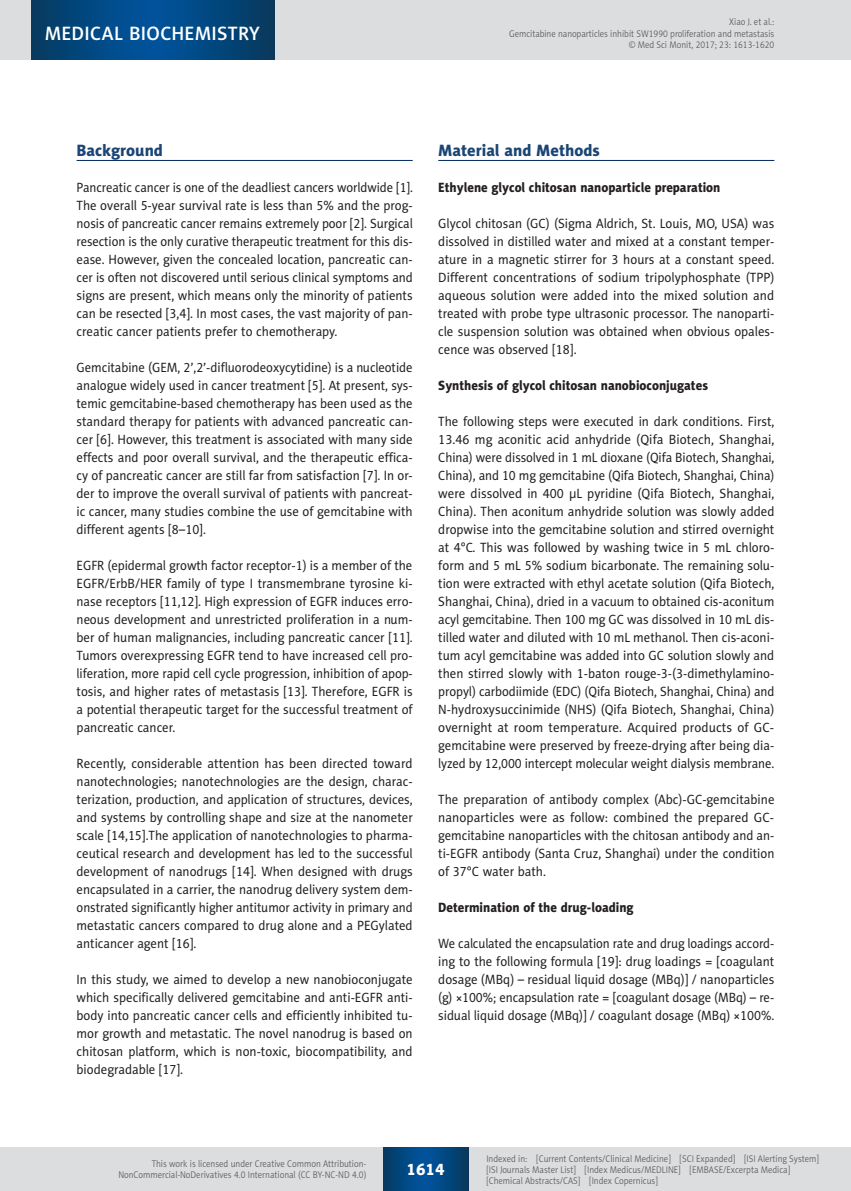
<style>
.page{position:relative;width:851px;height:1191px;background:#fff}
.page>*{position:absolute;margin:0;border:0;box-sizing:border-box;transform-origin:0 0}
.t1{font:19.5px "Naomi Sans EFN Medium";letter-spacing:.015em;color:#fff}
.MSM_Headline_1{font:16.5px "Naomi Sans EFN Heavy";color:#1a4574}
.t2{font:16.5px "Naomi Sans EFN Heavy";color:#fff}
.MSM_Body{font:13.5px/18px "Naomi Sans EFN";color:#231f20;text-align:justify;scale:.95 1}
.MSM_Body-2{font:13.5px/18px "Naomi Sans EFN";color:#231f20;text-align:justify;scale:.93 1}
.MSM_Body-3{font:13.5px/18px "Naomi Sans EFN";color:#231f20;text-align:justify;scale:.96 1}
.MSM_Body-4{font:13.5px/18px "Naomi Sans EFN";color:#231f20;text-align:justify;scale:.94 1}
.MSM_Headline_2{font:13.5px "Naomi Sans EFN Heavy";color:#231f20;scale:.95 1}
.MSM_pagina_sygnatura{font:9.75px/11.2px "Naomi Sans EFN Light";color:#57585a;scale:.9 1}
.MSM_pagina_zywa{font:9.75px/11.2px "Naomi Sans EFN Light";color:#57585a;text-align:right;scale:.9 1}
</style>
<div class="page">
<hr style="left:77px;top:160px;width:335px;height:1px;background:#00295c">
<hr style="left:438px;top:160px;width:336px;height:1px;background:#00295c">
<div style="left:0;top:1148px;width:850px;height:43px;background:#dcdddf"></div>
<svg style="left:383px;top:1147px;width:85px;height:43px;background:#02477e"></svg>
<div style="left:0;top:0;width:850px;height:60px;background:#dcdddf"></div>
<hr style="left:850px;top:0;width:1px;height:60px;background:#dcdddf">
<svg style="left:32px;top:0;width:242px;height:60px;background:#02477f"></svg>
<h1 class="t1" style="left:45px;top:22px;width:217px">MEDICAL BIOCHEMISTRY</h1>
<p class="MSM_pagina_zywa" style="left:509px;top:16px;width:296px">Xiao J. et al.:<br>Gemcitabine nanoparticles inhibit SW1990 proliferation and metastasis</p>
<p class="MSM_pagina_sygnatura" style="left:628px;top:39px;width:163px">© Med Sci Monit, 2017; 23: 1613-1620</p>
<p class="MSM_Headline_1" style="left:77px;top:140px;width:88px">Background</p>
<p class="MSM_Body-2" style="left:77px;top:178px;width:363px">Pancreatic cancer is one of the deadliest cancers worldwide [1].<br>The overall 5-year survival rate is less than 5% and the prog&shy;nosis of pancreatic cancer remains extremely poor [2]. Surgical resection is the only curative therapeutic treatment for this dis&shy;ease. However, given the concealed location, pancreatic can&shy;cer is often not discovered until serious clinical symptoms and signs are present, which means only the minority of patients can be resected [3,4]. In most cases, the vast majority of pan&shy;creatic cancer patients prefer to chemotherapy.</p>
<p class="MSM_Body-4" style="left:77px;top:358px;width:359px">Gemcitabine (GEM, 2’,2’-difluorodeoxycytidine) is a nucleotide analogue widely used in cancer treatment [5]. At present, sys&shy;temic gemcitabine-based chemotherapy has been used as the standard therapy for patients with advanced pancreatic can&shy;cer [6]. However, this treatment is associated with many side effects and poor overall survival, and the therapeutic effica&shy;cy of pancreatic cancer are still far from satisfaction [7]. In or&shy;der to improve the overall survival of patients with pancreat&shy;ic cancer, many studies combine the use of gemcitabine with different agents [8–10].</p>
<p class="MSM_Body" style="left:77px;top:556px;width:355px">EGFR (epidermal growth factor receptor-1) is a member of the EGFR/ErbB/HER family of type I transmembrane tyrosine ki&shy;nase receptors [11,12]. High expression of EGFR induces erro&shy;neous development and unrestricted proliferation in a num&shy;ber of human malignancies, including pancreatic cancer [11].<br>Tumors overexpressing EGFR tend to have increased cell pro&shy;liferation, more rapid cell cycle progression, inhibition of apop&shy;tosis, and higher rates of metastasis [13]. Therefore, EGFR is a potential therapeutic target for the successful treatment of pancreatic cancer.</p>
<p class="MSM_Body-3" style="left:77px;top:754px;width:351px">Recently, considerable attention has been directed toward nanotechnologies; nanotechnologies are the design, charac&shy;terization, production, and application of structures, devices, and systems by controlling shape and size at the nanometer scale [14,15].The application of nanotechnologies to pharma&shy;ceutical research and development has led to the successful development of nanodrugs [14]. When designed with drugs encapsulated in a carrier, the nanodrug delivery system dem&shy;onstrated significantly higher antitumor activity in primary and metastatic cancers compared to drug alone and a PEGylated anticancer agent [16].</p>
<p class="MSM_Body" style="left:77px;top:970px;width:355px">In this study, we aimed to develop a new nanobioconjugate which specifically delivered gemcitabine and anti-EGFR anti&shy;body into pancreatic cancer cells and efficiently inhibited tu&shy;mor growth and metastatic. The novel nanodrug is based on chitosan platform, which is non-toxic, biocompatibility, and biodegradable [17].</p>
<p class="MSM_Headline_1" style="left:438px;top:140px;width:163px">Material and Methods</p>
<p class="MSM_Headline_2" style="left:438px;top:179px;width:298px">Ethylene glycol chitosan nanoparticle preparation</p>
<p class="MSM_Body" style="left:438px;top:214px;width:355px">Glycol chitosan (GC) (Sigma Aldrich, St. Louis, MO, USA) was dissolved in distilled water and mixed at a constant temper&shy;ature in a magnetic stirrer for 3 hours at a constant speed.<br>Different concentrations of sodium tripolyphosphate (TPP) aqueous solution were added into the mixed solution and treated with probe type ultrasonic processor. The nanoparti&shy;cle suspension solution was obtained when obvious opales&shy;cence was observed [18].</p>
<p class="MSM_Headline_2" style="left:438px;top:377px;width:285px">Synthesis of glycol chitosan nanobioconjugates</p>
<p class="MSM_Body" style="left:438px;top:412px;width:355px">The following steps were executed in dark conditions. First, 13.46 mg aconitic acid anhydride (Qifa Biotech, Shanghai, China) were dissolved in 1 mL dioxane (Qifa Biotech, Shanghai, China), and 10 mg gemcitabine (Qifa Biotech, Shanghai, China) were dissolved in 400 μL pyridine (Qifa Biotech, Shanghai, China). Then aconitum anhydride solution was slowly added dropwise into the gemcitabine solution and stirred overnight at 4°C. This was followed by washing twice in 5 mL chloro&shy;form and 5 mL 5% sodium bicarbonate. The remaining solu&shy;tion were extracted with ethyl acetate solution (Qifa Biotech, Shanghai, China), dried in a vacuum to obtained cis-aconitum acyl gemcitabine. Then 100 mg GC was dissolved in 10 mL dis&shy;tilled water and diluted with 10 mL methanol. Then cis-aconi&shy;tum acyl gemcitabine was added into GC solution slowly and then stirred slowly with 1-baton rouge-3-(3-dimethylamino&shy;propyl) carbodiimide (EDC) (Qifa Biotech, Shanghai, China) and N-hydroxysuccinimide (NHS) (Qifa Biotech, Shanghai, China) overnight at room temperature. Acquired products of GC&shy;gemcitabine were preserved by freeze-drying after being dia&shy;lyzed by 12,000 intercept molecular weight dialysis membrane.</p>
<p class="MSM_Body" style="left:438px;top:790px;width:355px">The preparation of antibody complex (Abc)-GC-gemcitabine nanoparticles were as follow: combined the prepared GC&shy;gemcitabine nanoparticles with the chitosan antibody and an&shy;ti-EGFR antibody (Santa Cruz, Shanghai) under the condition of 37°C water bath.</p>
<p class="MSM_Headline_2" style="left:438px;top:899px;width:207px">Determination of the drug-loading</p>
<p class="MSM_Body-2" style="left:438px;top:934px;width:363px">We calculated the encapsulation rate and drug loadings accord&shy;ing to the following formula [19]: drug loadings = [coagulant dosage (MBq) – residual liquid dosage (MBq)] / nanoparticles (g) ×100%; encapsulation rate = [coagulant dosage (MBq) – re&shy;sidual liquid dosage (MBq)] / coagulant dosage (MBq) ×100%.</p>
<p class="MSM_pagina_sygnatura" style="left:118px;top:1158px;width:277px;text-align:right">This work is licensed under Creative Common Attribution-<br>NonCommercial-NoDerivatives 4.0 International (CC BY-NC-ND 4.0)</p>
<p class="t2" style="left:406px;top:1159px;width:40px">1614</p>
<p class="MSM_pagina_sygnatura" style="left:486px;top:1152px;width:371px">Indexed in: [Current Contents/Clinical Medicine] [SCI Expanded] [ISI Alerting System] [ISI Journals Master List] [Index Medicus/MEDLINE] [EMBASE/Excerpta Medica] [Chemical Abstracts/CAS] [Index Copernicus]</p>
</div>
